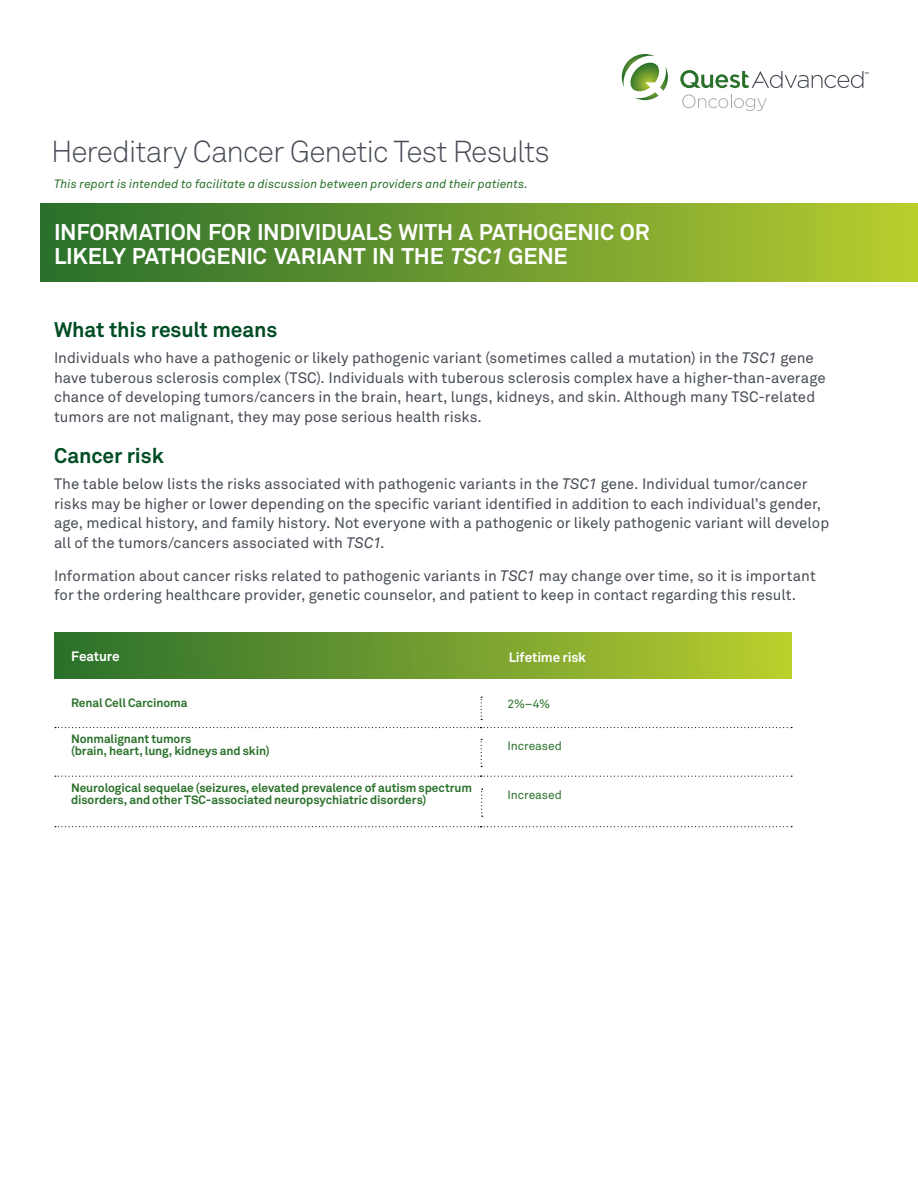
<style>
.page{position:relative;width:918px;height:1188px;background:#fff}
.page>*{position:absolute;margin:0;border:0;box-sizing:border-box;transform-origin:0 0}
.t1{font:300 30px "Akkurat Pro";letter-spacing:-.03em;color:#474c55}
.t2{font:700 22.5px/24px "Akkurat Pro";letter-spacing:-.01em;color:#fff}
.t3{font:700 21px "Akkurat Pro";letter-spacing:-.005em;color:#004c23}
.t4{font:15px/19.5px "Akkurat Pro";color:#474c55}
.t5{font:700 13.5px "Akkurat Pro";letter-spacing:-.01em;color:#fff}
.t6{font:700 12px/12px "Akkurat Pro";letter-spacing:-.005em;color:#29712a}
.t7{font:italic 12px "Akkurat Pro";letter-spacing:.01em;color:#29712a}
.t8{font:12px "Akkurat Pro";letter-spacing:-.005em;color:#29712a}
.s1{font-style:italic}
</style>
<div class="page">
<div style="left:40px;top:204px;width:878px;height:78px;background:linear-gradient(to right,#276c2d,#b7cb30)"></div>
<svg style="left:622px;top:54px;width:46px;height:46px"></svg>
<svg style="left:680px;top:70px;width:189px;height:18px"></svg>
<svg style="left:682px;top:94px;width:85px;height:17px"></svg>
<svg style="left:55px;top:727px;width:737px;height:1px"></svg>
<svg style="left:55px;top:776px;width:737px;height:1px"></svg>
<svg style="left:55px;top:826px;width:737px;height:1px"></svg>
<div style="left:54px;top:633px;width:738px;height:46px;background:linear-gradient(to right,#296e2d,#b9cd30)"></div>
<svg style="left:481px;top:697px;width:1px;height:23px"></svg>
<svg style="left:481px;top:739px;width:1px;height:28px"></svg>
<svg style="left:481px;top:789px;width:2px;height:28px"></svg>
<h1 class="t1" style="left:51px;top:133px;width:500px">Hereditary Cancer Genetic Test Results</h1>
<p class="t7" style="left:54px;top:176px;width:476px">This report is intended to facilitate a discussion between providers and their patients.</p>
<h2 class="t2" style="left:54px;top:219px;width:597px">INFORMATION FOR INDIVIDUALS WITH A PATHOGENIC OR<br>LIKELY PATHOGENIC VARIANT IN THE <span class="s1">TSC1</span> GENE</h2>
<h3 class="t3" style="left:54px;top:316px;width:225px">What this result means</h3>
<p class="t4" style="left:54px;top:348px;width:773px">Individuals who have a pathogenic or likely pathogenic variant (sometimes called a mutation) in the <span class="s1">TSC1</span> gene have tuberous sclerosis complex (TSC). Individuals with tuberous sclerosis complex have a higher-than-average chance of developing tumors/cancers in the brain, heart, lungs, kidneys, and skin. Although many TSC-related tumors are not malignant, they may pose serious health risks.</p>
<h3 class="t3" style="left:54px;top:442px;width:111px">Cancer risk</h3>
<p class="t4" style="left:54px;top:474px;width:777px">The table below lists the risks associated with pathogenic variants in the <span class="s1">TSC1</span> gene. Individual tumor/cancer risks may be higher or lower depending on the specific variant identified in addition to each individual’s gender, age, medical history, and family history. Not everyone with a pathogenic or likely pathogenic variant will develop all of the tumors/cancers associated with <span class="s1">TSC1</span>.</p>
<p class="t4" style="left:54px;top:566px;width:763px">Information about cancer risks related to pathogenic variants in <span class="s1">TSC1</span> may change over time, so it is important for the ordering healthcare provider, genetic counselor, and patient to keep in contact regarding this result.</p>
<p class="t5" style="left:71px;top:648px;width:50px">Feature</p>
<p class="t5" style="left:509px;top:649px;width:79px">Lifetime risk</p>
<p class="t6" style="left:71px;top:697px;width:118px">Renal Cell Carcinoma</p>
<p class="t8" style="left:508px;top:697px;width:44px">2%–4%</p>
<p class="t6" style="left:71px;top:733px;width:200px">Nonmalignant tumors<br>(brain, heart, lung, kidneys and skin)</p>
<p class="t8" style="left:508px;top:739px;width:56px">Increased</p>
<p class="t6" style="left:71px;top:781px;width:402px">Neurological sequelae (seizures, elevated prevalence of autism spectrum disorders, and other TSC-associated neuropsychiatric disorders)</p>
<p class="t8" style="left:508px;top:788px;width:56px">Increased</p>
</div>
